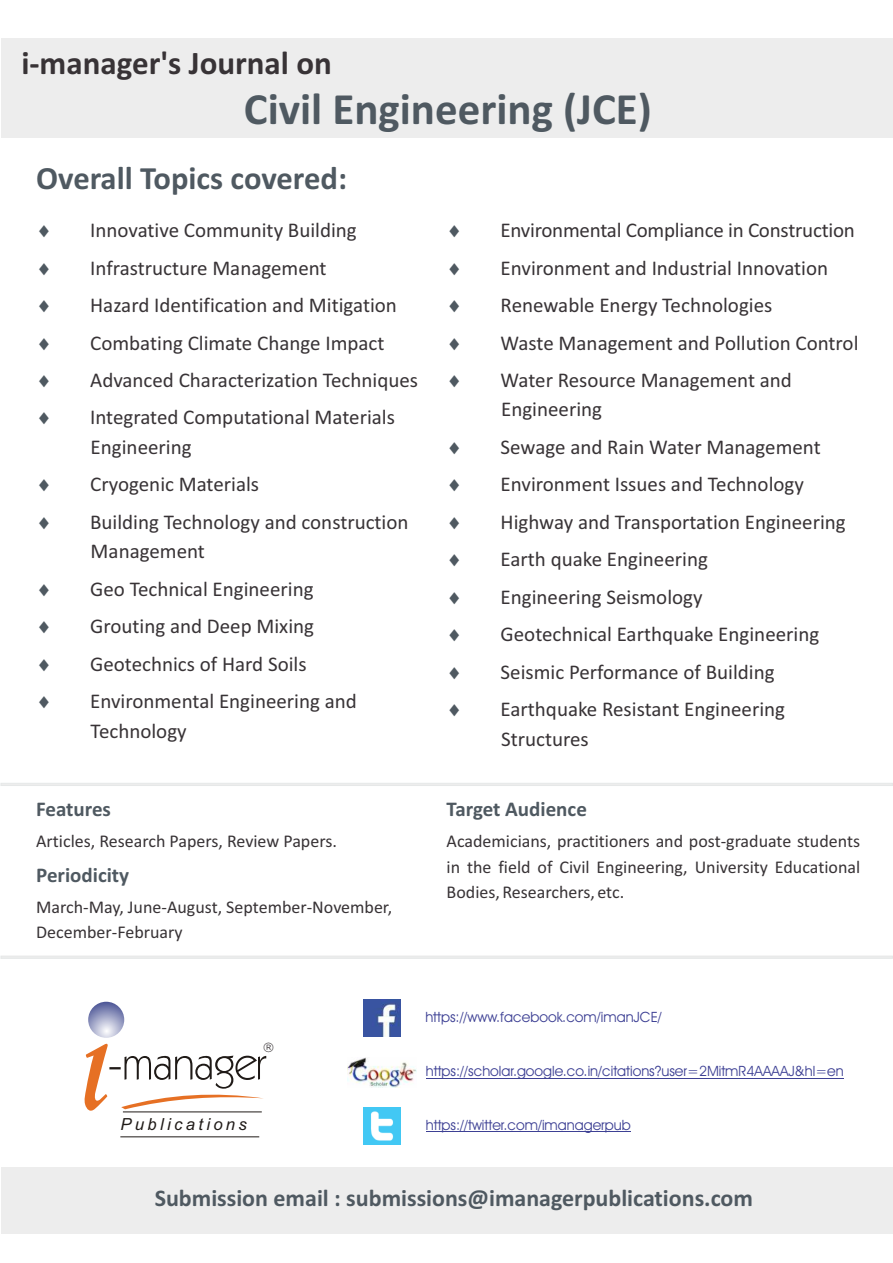
<style>
.page{position:relative;width:893px;height:1263px;background:#fff}
.page>*{position:absolute;margin:0;border:0;box-sizing:border-box;transform-origin:0 0}
.t1{font:700 45px "Calibri";color:#4f5961}
.t2{font:700 33px "Calibri";color:#383336}
.t3{font:700 32.55px "Calibri";color:#4f5961}
.t4{font:700 24px "Calibri";color:#4f5961}
.t5{font:21px/29.5px "Calibri";color:#383336}
.t6{font:700 21px "Calibri";color:#4f5961}
.t7{font:18px/25.2px "Calibri";color:#383336}
.t8{font:italic 16.65px "Arial";letter-spacing:.2em;color:#1f1a17}
.t9{font:14.25px "Avant Garde IT Cby BT";color:#3d4094}
.s1{color:#4f5961}
</style>
<div class="page">
<div style="left:1px;top:38px;width:891px;height:99px;background:#ededed"></div>
<hr style="left:120px;top:1136px;width:139px;height:1px;background:#1f1a17">
<svg style="left:88px;top:1002px;width:36px;height:36px"></svg>
<img style="left:364px;top:1108px;width:36px;height:36px">
<hr style="left:426px;top:1131px;width:205px;height:1px;background:#3d4094">
<img style="left:348px;top:1058px;width:68px;height:29px">
<img style="left:364px;top:1000px;width:36px;height:36px">
<hr style="left:426px;top:1078px;width:418px;height:1px;background:#3d4094">
<div style="left:1px;top:1167px;width:891px;height:67px;background:#ededed"></div>
<hr style="left:1px;top:783px;width:892px;height:3px;background:#e8eaea">
<hr style="left:1px;top:956px;width:892px;height:3px;background:#e9eaea">
<svg style="left:84px;top:1043px;width:183px;height:70px"></svg>
<h2 class="t2" style="left:21px;top:50px;width:312px">i‐manager's Journal on</h2>
<h1 class="t1" style="left:244px;top:90px;width:410px">Civil Engineering (JCE)</h1>
<h3 class="t3" style="left:36px;top:164px;width:312px">Overall Topics covered:</h3>
<p class="t5" style="left:36px;top:217px;width:322px"><span class="s1">◻</span> Innovative Community Building</p>
<p class="t5" style="left:36px;top:255px;width:292px"><span class="s1">◻</span> Infrastructure Management</p>
<p class="t5" style="left:36px;top:292px;width:362px"><span class="s1">◻</span> Hazard Identification and Mitigation</p>
<p class="t5" style="left:36px;top:329px;width:350px"><span class="s1">◻</span> Combating Climate Change Impact</p>
<p class="t5" style="left:36px;top:367px;width:383px"><span class="s1">◻</span> Advanced Characterization Techniques</p>
<p class="t5" style="left:91px;top:404px;width:306px;text-indent:-54px"><span class="s1">◻</span> Integrated Computational Materials<br>Engineering</p>
<p class="t5" style="left:36px;top:471px;width:224px"><span class="s1">◻</span> Cryogenic Materials</p>
<p class="t5" style="left:91px;top:509px;width:319px;text-indent:-54px"><span class="s1">◻</span> Building Technology and construction<br>Management</p>
<p class="t5" style="left:36px;top:576px;width:279px"><span class="s1">◻</span> Geo Technical Engineering</p>
<p class="t5" style="left:36px;top:613px;width:279px"><span class="s1">◻</span> Grouting and Deep Mixing</p>
<p class="t5" style="left:36px;top:651px;width:272px"><span class="s1">◻</span> Geotechnics of Hard Soils</p>
<p class="t5" style="left:91px;top:688px;width:268px;text-indent:-54px"><span class="s1">◻</span> Environmental Engineering and<br>Technology</p>
<p class="t6" style="left:36px;top:800px;width:76px">Features</p>
<p class="t7" style="left:36px;top:830px;width:302px">Articles, Research Papers, Review Papers.</p>
<p class="t6" style="left:36px;top:866px;width:95px">Periodicity</p>
<p class="t7" style="left:36px;top:896px;width:357px">March‐May, June‐August, September‐November,<br>December‐February</p>
<p class="t5" style="left:447px;top:217px;width:410px"><span class="s1">◻</span> Environmental Compliance in Construction</p>
<p class="t5" style="left:447px;top:255px;width:383px"><span class="s1">◻</span> Environment and Industrial Innovation</p>
<p class="t5" style="left:447px;top:292px;width:327px"><span class="s1">◻</span> Renewable Energy Technologies</p>
<p class="t5" style="left:447px;top:329px;width:413px"><span class="s1">◻</span> Waste Management and Pollution Control</p>
<p class="t5" style="left:501px;top:367px;width:292px;text-indent:-54px"><span class="s1">◻</span> Water Resource Management and<br>Engineering</p>
<p class="t5" style="left:447px;top:434px;width:376px"><span class="s1">◻</span> Sewage and Rain Water Management</p>
<p class="t5" style="left:447px;top:471px;width:359px"><span class="s1">◻</span> Environment Issues and Technology</p>
<p class="t5" style="left:447px;top:509px;width:401px"><span class="s1">◻</span> Highway and Transportation Engineering</p>
<p class="t5" style="left:447px;top:546px;width:263px"><span class="s1">◻</span> Earth quake Engineering</p>
<p class="t5" style="left:447px;top:584px;width:258px"><span class="s1">◻</span> Engineering Seismology</p>
<p class="t5" style="left:447px;top:621px;width:374px"><span class="s1">◻</span> Geotechnical Earthquake Engineering</p>
<p class="t5" style="left:447px;top:659px;width:329px"><span class="s1">◻</span> Seismic Performance of Building</p>
<p class="t5" style="left:501px;top:696px;width:286px;text-indent:-54px"><span class="s1">◻</span> Earthquake Resistant Engineering<br>Structures</p>
<p class="t6" style="left:447px;top:800px;width:142px">Target Audience</p>
<p class="t7" style="left:447px;top:830px;width:415px;text-align:justify">Academicians, practitioners and post‐graduate students in the field of Civil Engineering, University Educational Bodies, Researchers, etc.</p>
<p class="t9" style="left:425px;top:1011px;width:238px">https://www.facebook.com/imanJCE/</p>
<p class="t9" style="left:426px;top:1066px;width:419px">https://scholar.google.co.in/citations?user=2MitmR4AAAAJ&amp;hl=en</p>
<p class="t8" style="left:121px;top:1118px;width:128px">Publications</p>
<p class="t9" style="left:426px;top:1119px;width:206px">https://twitter.com/imanagerpub</p>
<p class="t4" style="left:155px;top:1188px;width:600px">Submission email : submissions@imanagerpublications.com</p>
</div>
